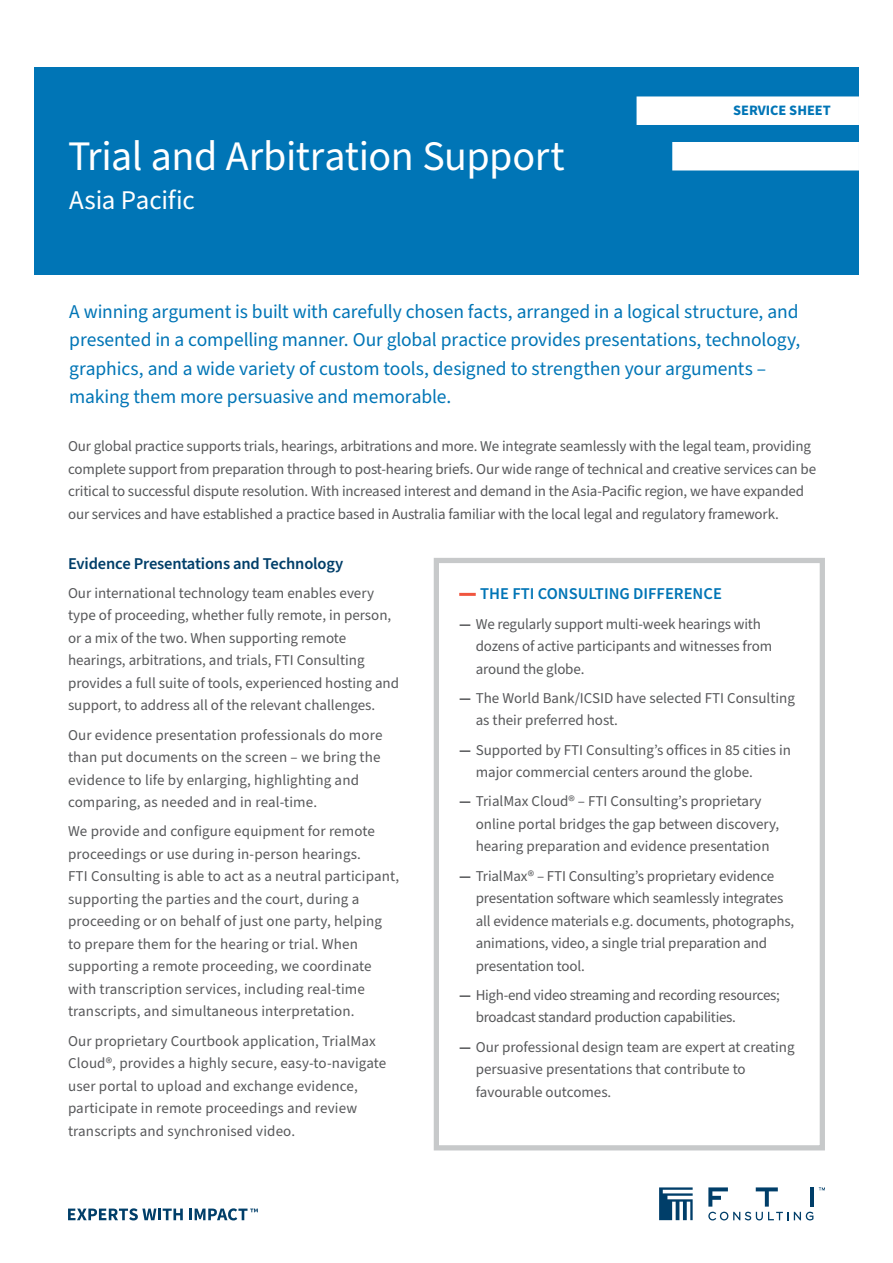
<style>
.page{position:relative;width:893px;height:1263px;background:#fff}
.page>*{position:absolute;margin:0;border:0;box-sizing:border-box;transform-origin:0 0}
.Headline-NoPhoto{font:42px "Source Sans Pro";letter-spacing:-.01em;color:#fff}
.Subtitle{font:27px "Source Sans Pro";letter-spacing:-.01em;color:#fff}
.Intro{font:19.5px/28.5px "Source Sans Pro";letter-spacing:-.005em;color:#0075b6}
.Subhead_L1_-_MAIN{font:600 16.5px "Source Sans Pro";letter-spacing:-.01em;color:#003e69}
.Accent_Line_SubHeade{font:600 16.5px "Source Sans Pro";color:#0075b6}
.Body_Copy{font:15px/22.5px "Source Sans Pro";color:#57585a}
.Body_Copy-2{font:15px/22.5px "Source Sans Pro";letter-spacing:-.02em;color:#57585a}
.Label-White{font:700 14.4px "Source Sans Pro";color:#0075b6}
.s1{font-weight:700}
</style>
<div class="page">
<svg style="left:68px;top:1208px;width:115px;height:12px"></svg>
<svg style="left:189px;top:1208px;width:69px;height:12px"></svg>
<svg style="left:659px;top:1187px;width:34px;height:33px"></svg>
<svg style="left:708px;top:1212px;width:105px;height:8px"></svg>
<svg style="left:819px;top:1187px;width:6px;height:3px"></svg>
<svg style="left:756px;top:1187px;width:22px;height:19px"></svg>
<hr style="left:810px;top:1187px;width:4px;height:19px;background:#003e69">
<svg style="left:708px;top:1187px;width:20px;height:19px"></svg>
<div style="left:34px;top:67px;width:825px;height:175px;background:#0075b6"></div>
<div style="left:34px;top:121px;width:825px;height:154px;background:#0075b6"></div>
<div style="left:637px;top:96px;width:222px;height:29px;background:#fff"></div>
<div style="left:672px;top:142px;width:187px;height:28px;background:#fff"></div>
<svg style="left:459px;top:593px;width:17px;height:3px"></svg>
<div style="left:434px;top:558px;width:391px;height:592px;border:5px solid #c7c9ca"></div>
<p class="Headline-NoPhoto" style="left:68px;top:128px;width:498px">Trial and Arbitration Support</p>
<p class="Subtitle" style="left:69px;top:181px;width:127px">Asia Pacific</p>
<p class="Label-White" style="left:733px;top:101px;width:99px">SERVICE SHEET</p>
<p class="Intro" style="left:69px;top:298px;width:732px">A winning argument is built with carefully chosen facts, arranged in a logical structure, and presented in a compelling manner. Our global practice provides presentations, technology, graphics, and a wide variety of custom tools, designed to strengthen your arguments – making them more persuasive and memorable.</p>
<p class="Body_Copy" style="left:68px;top:436px;width:750px">Our global practice supports trials, hearings, arbitrations and more. We integrate seamlessly with the legal team, providing complete support from preparation through to post-hearing briefs. Our wide range of technical and creative services can be critical to successful dispute resolution. With increased interest and demand in the Asia-Pacific region, we have expanded our services and have established a practice based in Australia familiar with the local legal and regulatory framework.</p>
<p class="Subhead_L1_-_MAIN" style="left:68px;top:552px;width:277px">Evidence Presentations and Technology</p>
<p class="Body_Copy" style="left:68px;top:582px;width:333px">Our international technology team enables every type of proceeding, whether fully remote, in person, or a mix of the two. When supporting remote hearings, arbitrations, and trials, FTI Consulting provides a full suite of tools, experienced hosting and support, to address all of the relevant challenges.</p>
<p class="Body_Copy" style="left:68px;top:724px;width:316px">Our evidence presentation professionals do more than put documents on the screen – we bring the evidence to life by enlarging, highlighting and comparing, as needed and in real-time.</p>
<p class="Body_Copy" style="left:68px;top:821px;width:333px">We provide and configure equipment for remote proceedings or use during in-person hearings.<br>FTI Consulting is able to act as a neutral participant, supporting the parties and the court, during a proceeding or on behalf of just one party, helping<br>to prepare them for the hearing or trial. When supporting a remote proceeding, we coordinate with transcription services, including real-time transcripts, and simultaneous interpretation.</p>
<p class="Body_Copy" style="left:68px;top:1030px;width:320px">Our proprietary Courtbook application, TrialMax Cloud®, provides a highly secure, easy-to-navigate user portal to upload and exchange evidence, participate in remote proceedings and review transcripts and synchronised video.</p>
<p class="Accent_Line_SubHeade" style="left:480px;top:583px;width:243px">THE FTI CONSULTING DIFFERENCE</p>
<p class="Body_Copy" style="left:476px;top:613px;width:298px;text-indent:-16px"><span class="s1">—</span> We regularly support multi-week hearings with dozens of active participants and witnesses from around the globe.</p>
<p class="Body_Copy" style="left:476px;top:687px;width:321px;text-indent:-16px"><span class="s1">—</span> The World Bank/ICSID have selected FTI Consulting as their preferred host.</p>
<p class="Body_Copy" style="left:476px;top:739px;width:317px;text-indent:-16px"><span class="s1">—</span> Supported by FTI Consulting’s offices in 85 cities in major commercial centers around the globe.</p>
<p class="Body_Copy" style="left:476px;top:790px;width:305px;text-indent:-16px"><span class="s1">—</span> TrialMax Cloud® – FTI Consulting’s proprietary online portal bridges the gap between discovery, hearing preparation and evidence presentation</p>
<p class="Body_Copy" style="left:476px;top:865px;width:320px;text-indent:-16px"><span class="s1">—</span> TrialMax® – FTI Consulting’s proprietary evidence presentation software which seamlessly integrates all evidence materials e.g. documents, photographs, animations, video, a single trial preparation and presentation tool.</p>
<p class="Body_Copy-2" style="left:476px;top:984px;width:306px;text-indent:-16px"><span class="s1">—</span> High-end video streaming and recording resources; broadcast standard production capabilities.</p>
<p class="Body_Copy" style="left:476px;top:1036px;width:320px;text-indent:-16px"><span class="s1">—</span> Our professional design team are expert at creating persuasive presentations that contribute to favourable outcomes.</p>
</div>
